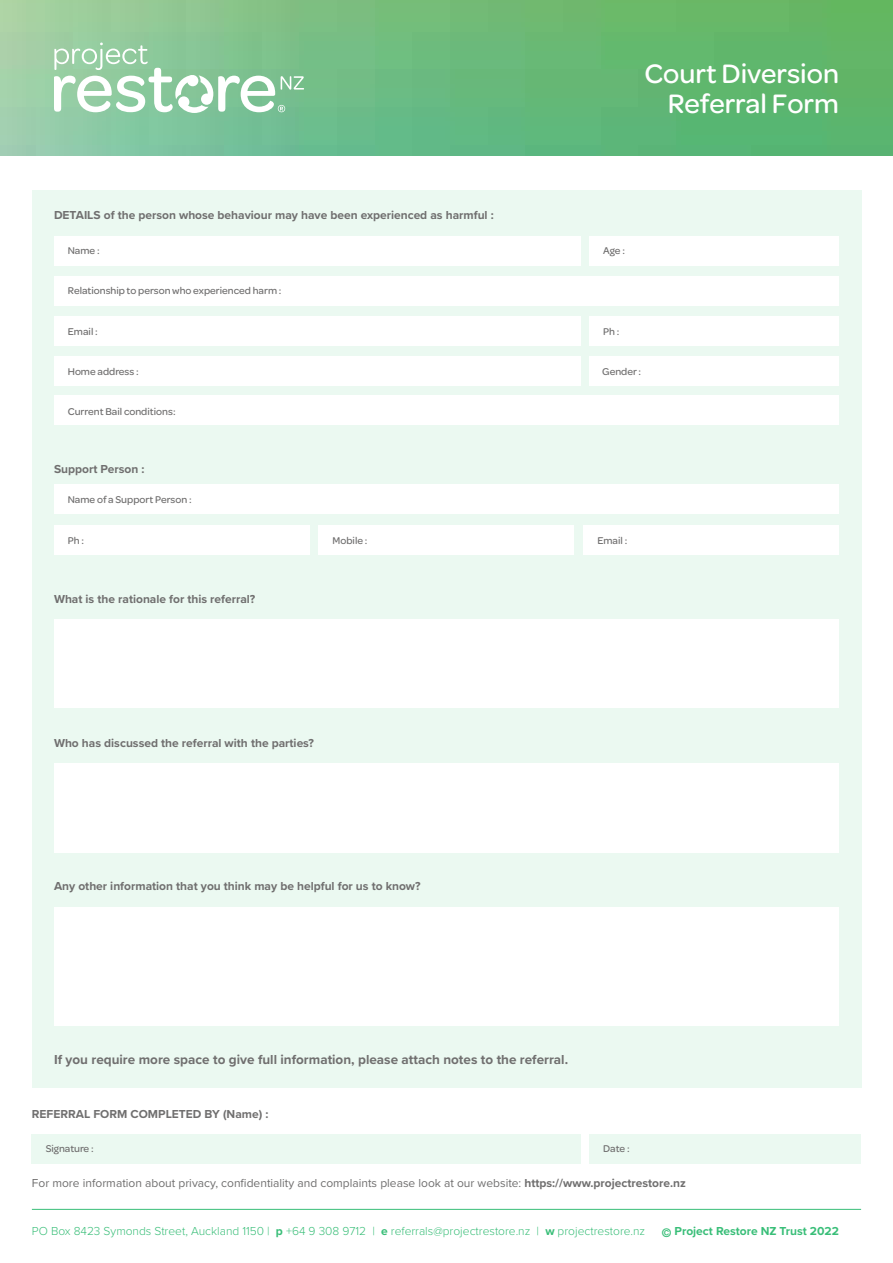
<style>
.page{position:relative;width:893px;height:1263px;background:#fff}
.page>*{position:absolute;margin:0;border:0;box-sizing:border-box;transform-origin:0 0}
.t1{font:500 28.5px/30px "Omnes";color:#fff;text-align:right}
.t2{font:700 13.5px "Proxima Nova";color:#706f6f}
.t3{font:700 12px "Proxima Nova";color:#706f6f}
.t4{font:12px "Proxima Nova";color:#706f6f}
.t5{font:300 12px "Proxima Nova";color:#39be78}
.t6{font:700 12px "Proxima Nova";color:#39be78}
.t7{font:500 10.5px "Omnes";color:#706f6f}
.s1{font-weight:700}
.s2{font-family:"Helvetica Neue LT Pro";font-weight:500;font-stretch:condensed}
</style>
<div class="page">
<img style="left:0;top:0;width:893px;height:155px">
<svg style="left:54px;top:43px;width:250px;height:70px"></svg>
<div style="left:32px;top:190px;width:829px;height:897px;background:#ebf9f1"></div>
<div style="left:54px;top:316px;width:527px;height:30px;background:#fff"></div>
<div style="left:589px;top:316px;width:250px;height:30px;background:#fff"></div>
<div style="left:54px;top:276px;width:785px;height:30px;background:#fff"></div>
<div style="left:54px;top:236px;width:527px;height:29px;background:#fff"></div>
<div style="left:589px;top:236px;width:250px;height:29px;background:#fff"></div>
<div style="left:54px;top:484px;width:785px;height:30px;background:#fff"></div>
<div style="left:319px;top:525px;width:255px;height:30px;background:#fff"></div>
<div style="left:54px;top:525px;width:255px;height:30px;background:#fff"></div>
<div style="left:583px;top:525px;width:256px;height:30px;background:#fff"></div>
<div style="left:54px;top:619px;width:785px;height:30px;background:#fff"></div>
<div style="left:54px;top:649px;width:785px;height:29px;background:#fff"></div>
<div style="left:54px;top:678px;width:785px;height:30px;background:#fff"></div>
<div style="left:54px;top:763px;width:785px;height:30px;background:#fff"></div>
<div style="left:54px;top:793px;width:785px;height:30px;background:#fff"></div>
<div style="left:54px;top:823px;width:785px;height:29px;background:#fff"></div>
<div style="left:54px;top:907px;width:785px;height:29px;background:#fff"></div>
<div style="left:54px;top:936px;width:785px;height:30px;background:#fff"></div>
<div style="left:54px;top:966px;width:785px;height:30px;background:#fff"></div>
<div style="left:54px;top:996px;width:785px;height:30px;background:#fff"></div>
<div style="left:32px;top:1134px;width:549px;height:30px;background:#ebf9f1"></div>
<div style="left:589px;top:1134px;width:272px;height:30px;background:#ebf9f1"></div>
<hr style="left:32px;top:1209px;width:829px;height:1px;background:#39be78">
<div style="left:54px;top:356px;width:526px;height:30px;background:#fff"></div>
<div style="left:589px;top:356px;width:250px;height:30px;background:#fff"></div>
<div style="left:54px;top:395px;width:785px;height:30px;background:#fff"></div>
<h1 class="t1" style="left:644px;top:56px;width:196px">Court Diversion<br>Referral Form</h1>
<p class="t3" style="left:54px;top:206px;width:441px">DETAILS of the person whose behaviour may have been experienced as harmful :</p>
<p class="t7" style="left:68px;top:243px;width:33px">Name :</p>
<p class="t7" style="left:603px;top:243px;width:23px">Age :</p>
<p class="t7" style="left:68px;top:284px;width:215px">Relationship to person who experienced harm :</p>
<p class="t7" style="left:68px;top:324px;width:32px">Email :</p>
<p class="t7" style="left:603px;top:324px;width:18px">Ph :</p>
<p class="t7" style="left:68px;top:364px;width:72px">Home address :</p>
<p class="t7" style="left:602px;top:364px;width:40px">Gender :</p>
<p class="t7" style="left:68px;top:404px;width:109px">Current Bail conditions:</p>
<p class="t3" style="left:54px;top:460px;width:92px">Support Person :</p>
<p class="t7" style="left:68px;top:492px;width:125px">Name of a Support Person :</p>
<p class="t7" style="left:68px;top:533px;width:18px">Ph :</p>
<p class="t7" style="left:333px;top:533px;width:36px">Mobile :</p>
<p class="t7" style="left:597px;top:533px;width:32px">Email :</p>
<p class="t3" style="left:54px;top:590px;width:203px">What is the rationale for this referral?</p>
<p class="t3" style="left:54px;top:734px;width:262px">Who has discussed the referral with the parties?</p>
<p class="t3" style="left:54px;top:877px;width:368px">Any other information that you think may be helpful for us to know?</p>
<p class="t2" style="left:54px;top:1049px;width:516px">If you require more space to give full information, please attach notes to the referral.</p>
<p class="t3" style="left:32px;top:1105px;width:238px">REFERRAL FORM COMPLETED BY (Name) :</p>
<p class="t7" style="left:46px;top:1142px;width:49px">Signature :</p>
<p class="t7" style="left:603px;top:1142px;width:28px">Date :</p>
<p class="t4" style="left:32px;top:1174px;width:655px">For more information about privacy, confidentiality and complaints please look at our website: <span class="s1">https://www.projectrestore.nz</span></p>
<p class="t5" style="left:32px;top:1222px;width:615px">PO Box 8423 Symonds Street, Auckland 1150 | <span class="s1">p</span> +64 9 308 9712 | <span class="s1">e</span> referrals@projectrestore.nz | <span class="s1">w</span> projectrestore.nz</p>
<p class="t6" style="left:662px;top:1222px;width:179px"><span class="s2">©</span> Project Restore NZ Trust 2022</p>
</div>
